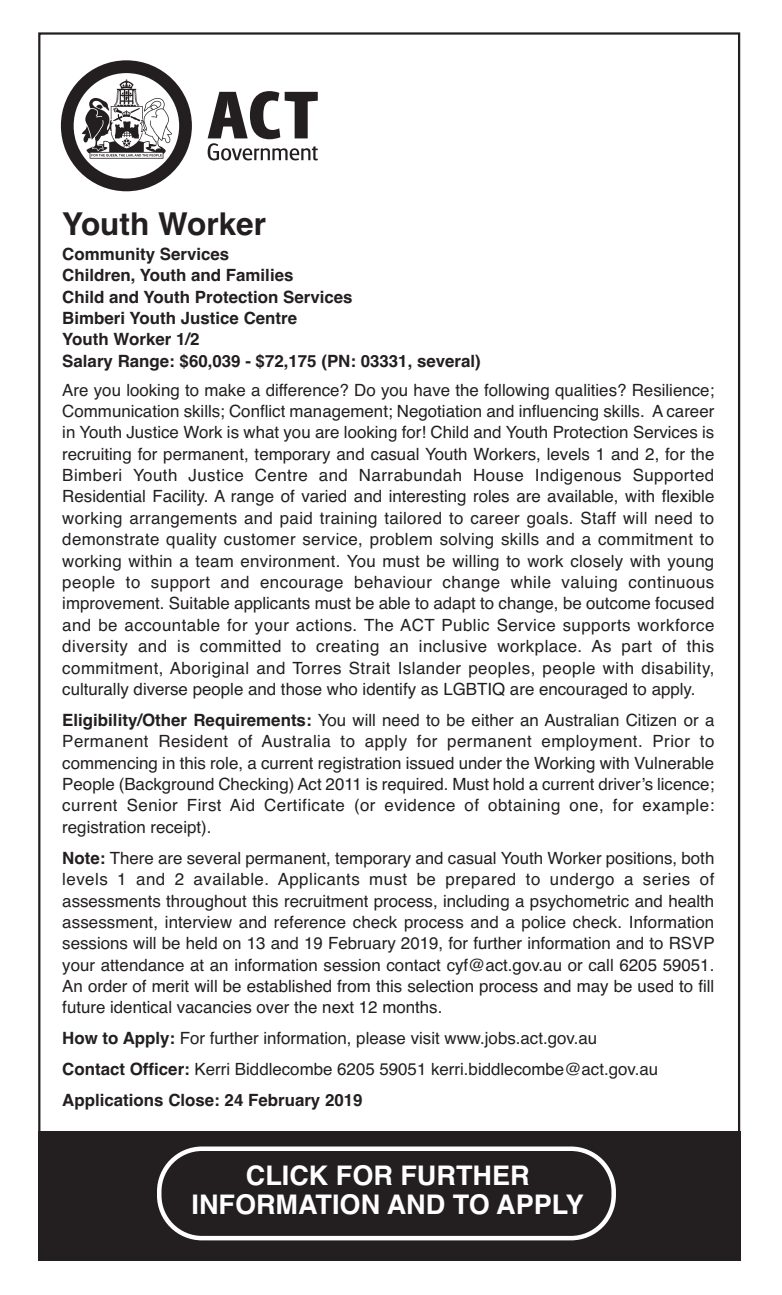
<style>
.page{position:relative;width:782px;height:1295px;background:#fff}
.page>*{position:absolute;margin:0;border:0;box-sizing:border-box;transform-origin:0 0}
.t1{font:700 31.5px "Helvetica";color:#231f20}
.t2{font:700 27px/29.2px "Helvetica";color:#fff;text-align:center}
.t3{font:16.88px/21.4px "Helvetica";color:#231f20;text-align:justify}
.t4{font:700 16.88px/21.4px "Helvetica";color:#231f20}
.s1{font-weight:700}
</style>
<div class="page">
<svg style="left:61px;top:60px;width:131px;height:131px"></svg>
<svg style="left:207px;top:91px;width:111px;height:69px"></svg>
<div style="left:38px;top:1130px;width:702px;height:130px;background:#231f20"></div>
<svg style="left:157px;top:1146px;width:459px;height:94px"></svg>
<h1 class="t1" style="left:62px;top:212px;width:205px">Youth Worker</h1>
<p class="t4" style="left:62px;top:245px;width:420px">Community Services<br>Children, Youth and Families<br>Child and Youth Protection Services<br>Bimberi Youth Justice Centre<br>Youth Worker 1/2<br>Salary Range: $60,039 - $72,175 (PN: 03331, several)</p>
<p class="t3" style="left:62px;top:380px;width:653px">Are you looking to make a difference? Do you have the following qualities? Resilience; Communication skills; Conflict management; Negotiation and influencing skills. A career in Youth Justice Work is what you are looking for! Child and Youth Protection Services is recruiting for permanent, temporary and casual Youth Workers, levels 1 and 2, for the Bimberi Youth Justice Centre and Narrabundah House Indigenous Supported Residential Facility. A range of varied and interesting roles are available, with flexible working arrangements and paid training tailored to career goals. Staff will need to demonstrate quality customer service, problem solving skills and a commitment to working within a team environment. You must be willing to work closely with young people to support and encourage behaviour change while valuing continuous improvement. Suitable applicants must be able to adapt to change, be outcome focused and be accountable for your actions. The ACT Public Service supports workforce diversity and is committed to creating an inclusive workplace. As part of this commitment, Aboriginal and Torres Strait Islander peoples, people with disability, culturally diverse people and those who identify as LGBTIQ are encouraged to apply.</p>
<p class="t3" style="left:62px;top:711px;width:653px"><span class="s1">Eligibility/Other Requirements:</span> You will need to be either an Australian Citizen or a Permanent Resident of Australia to apply for permanent employment. Prior to commencing in this role, a current registration issued under the Working with Vulnerable People (Background Checking) Act 2011 is required. Must hold a current driver’s licence; current Senior First Aid Certificate (or evidence of obtaining one, for example: registration receipt).</p>
<p class="t3" style="left:62px;top:848px;width:653px"><span class="s1">Note:</span> There are several permanent, temporary and casual Youth Worker positions, both levels 1 and 2 available. Applicants must be prepared to undergo a series of assessments throughout this recruitment process, including a psychometric and health assessment, interview and reference check process and a police check. Information sessions will be held on 13 and 19 February 2019, for further information and to RSVP your attendance at an information session contact cyf@act.gov.au or call 6205 59051.<br>An order of merit will be established from this selection process and may be used to fill future identical vacancies over the next 12 months.</p>
<p class="t3" style="left:62px;top:1024px;width:597px;line-height:31.1px;text-align:left"><span class="s1">How to Apply:</span> For further information, please visit www.jobs.act.gov.au<br><span class="s1">Contact Officer:</span> Kerri Biddlecombe 6205 59051 kerri.biddlecombe@act.gov.au<br><span class="s1">Applications Close: 24 February 2019</span></p>
<h2 class="t2" style="left:191px;top:1163px;width:394px">CLICK FOR FURTHER<br>INFORMATION AND TO APPLY</h2>
</div>
